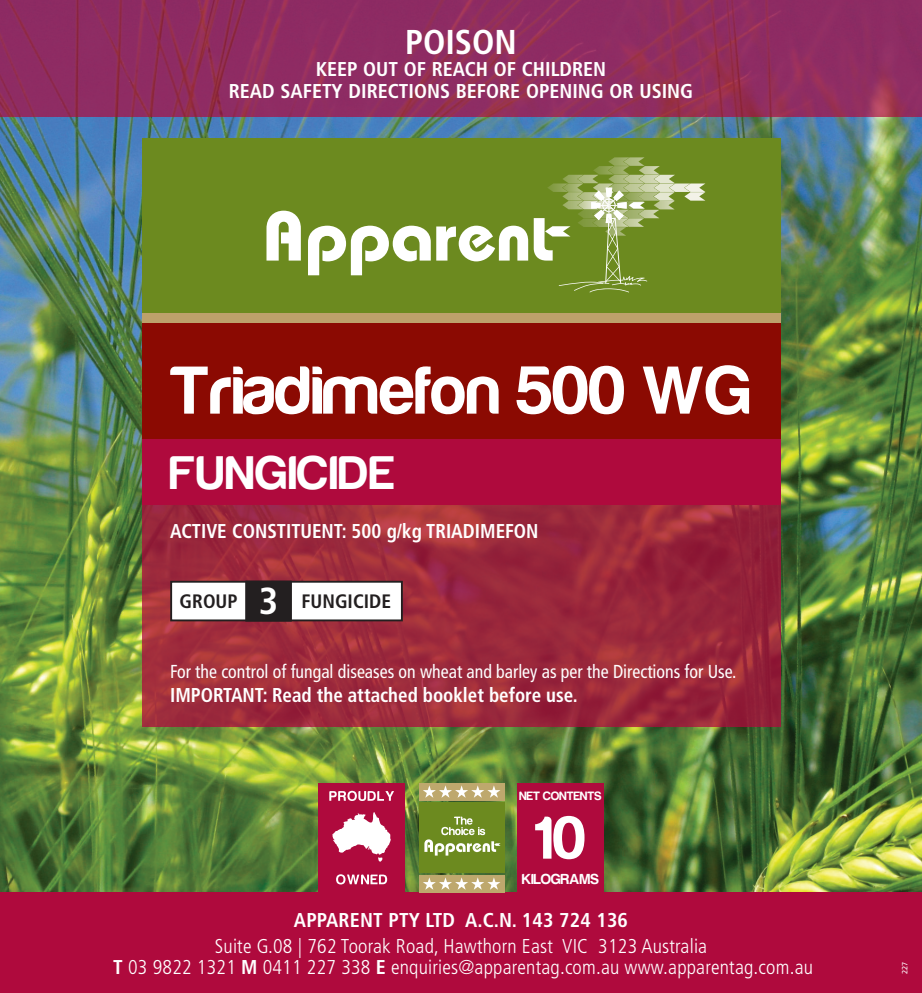
<style>
.page{position:relative;width:922px;height:993px;background:#fff}
.page>*{position:absolute;margin:0;border:0;box-sizing:border-box;transform-origin:0 0}
.Product{font:70px "Harabara";letter-spacing:.01em;color:#fff}
.Contents{font:62.5px "Harabara";color:#fff}
.Chemical_Type{font:48.75px "Harabara";letter-spacing:.035em;color:#fff}
.t1{font:700 condensed 37.5px "Frutiger";color:#fff}
.Signal{font:700 condensed 34.5px "Frutiger";color:#fff}
.text{font:300 condensed 20px/21.8px "Frutiger";letter-spacing:.01em;color:#fff;text-align:center}
.Warning{font:700 condensed 20px "Frutiger";color:#fff}
.text-2{font:700 condensed 20px "Frutiger";color:#fff;scale:.95 1}
.Constituent{font:700 condensed 20px "Frutiger";color:#fff;scale:.95 1}
.text-3{font:700 condensed 20px "Frutiger";color:#fff}
.t2{font:700 condensed 19.5px "Frutiger";color:#231f20}
.text-4{font:condensed 18.75px "Frutiger";color:#fff;scale:.95 1}
.Warning-2{font:15px "Harabara";color:#fff}
.Warning-3{font:12.5px "Harabara";color:#fff}
.text-5{font:7.5px "Frutiger";color:#fff;scale:.95 1}
.s1{font-weight:700}
</style>
<div class="page">
<img style="left:0;top:116px;width:921px;height:776px">
<div style="left:0;top:892px;width:921px;height:100px;background:#af0a3d"></div>
<svg style="left:0;top:0;width:921px;height:116px;background:#902c5e"></svg>
<div style="left:142px;top:323px;width:638px;height:116px;background:#8b0a02"></div>
<div style="left:142px;top:439px;width:638px;height:65px;background:#af0a3d"></div>
<svg style="left:142px;top:504px;width:638px;height:222px;background:#9c293b"></svg>
<div style="left:318px;top:782px;width:86px;height:110px;background:#af0a3d"></div>
<svg style="left:332px;top:812px;width:58px;height:49px"></svg>
<div style="left:517px;top:782px;width:87px;height:110px;background:#af0a3d"></div>
<div style="left:419px;top:802px;width:85px;height:70px;background:#6c8a1f"></div>
<div style="left:419px;top:874px;width:85px;height:18px;background:#bea86d"></div>
<div style="left:419px;top:782px;width:85px;height:18px;background:#bea86d"></div>
<svg style="left:423px;top:785px;width:77px;height:12px"></svg>
<svg style="left:423px;top:877px;width:77px;height:12px"></svg>
<svg style="left:329px;top:790px;width:65px;height:10px"></svg>
<svg style="left:336px;top:874px;width:51px;height:10px"></svg>
<svg style="left:424px;top:816px;width:76px;height:39px"></svg>
<div style="left:142px;top:312px;width:638px;height:11px;background:#bda16b"></div>
<div style="left:142px;top:137px;width:638px;height:175px;background:#6c8a1f"></div>
<svg style="left:266px;top:210px;width:35px;height:50px"></svg>
<svg style="left:308px;top:225px;width:122px;height:50px"></svg>
<svg style="left:436px;top:157px;width:269px;height:135px"></svg>
<div style="left:171px;top:581px;width:231px;height:39px;background:#fff"></div>
<div style="left:170px;top:580px;width:233px;height:41px;border:2px solid #231f20"></div>
<div style="left:246px;top:581px;width:45px;height:39px;background:#231f20"></div>
<div style="left:245px;top:580px;width:47px;height:41px;border:1px solid #231f20"></div>
<p class="Signal" style="left:405px;top:22px;width:113px">POISON</p>
<p class="Warning" style="left:315px;top:58px;width:292px">KEEP OUT OF REACH OF CHILDREN</p>
<p class="Warning" style="left:229px;top:79px;width:465px">READ SAFETY DIRECTIONS BEFORE OPENING OR USING</p>
<p class="Product" style="left:170px;top:354px;width:582px">Triadimefon 500 WG</p>
<p class="Chemical_Type" style="left:170px;top:447px;width:226px">FUNGICIDE</p>
<p class="Constituent" style="left:170px;top:519px;width:389px">ACTIVE CONSTITUENT: 500 g/kg TRIADIMEFON</p>
<p class="t1" style="left:259px;top:578px;width:21px">3</p>
<p class="t2" style="left:179px;top:590px;width:59px">GROUP</p>
<p class="t2" style="left:301px;top:590px;width:91px">FUNGICIDE</p>
<p class="text-4" style="left:170px;top:660px;width:597px">For the control of fungal diseases on wheat and barley as per the Directions for Use.</p>
<p class="text-2" style="left:170px;top:683px;width:430px">IMPORTANT: Read the attached booklet before use.</p>
<p class="Warning-3" style="left:519px;top:788px;width:84px">NET CONTENTS</p>
<p class="Contents" style="left:535px;top:805px;width:52px">10</p>
<p class="Warning-2" style="left:522px;top:871px;width:78px">KILOGRAMS</p>
<p class="text-3" style="left:294px;top:907px;width:335px">APPARENT PTY LTD A.C.N. 143 724 136</p>
<p class="text" style="left:113px;top:934px;width:701px">Suite G.08 | 762 Toorak Road, Hawthorn East VIC 3123 Australia<br><span class="s1">T</span> 03 9822 1321 <span class="s1">M</span> 0411 227 338 <span class="s1">E</span> enquiries@apparentag.com.au www.apparentag.com.au</p>
<p class="text-5" style="left:900px;top:974px;width:14px;rotate:-90deg">227</p>
</div>
